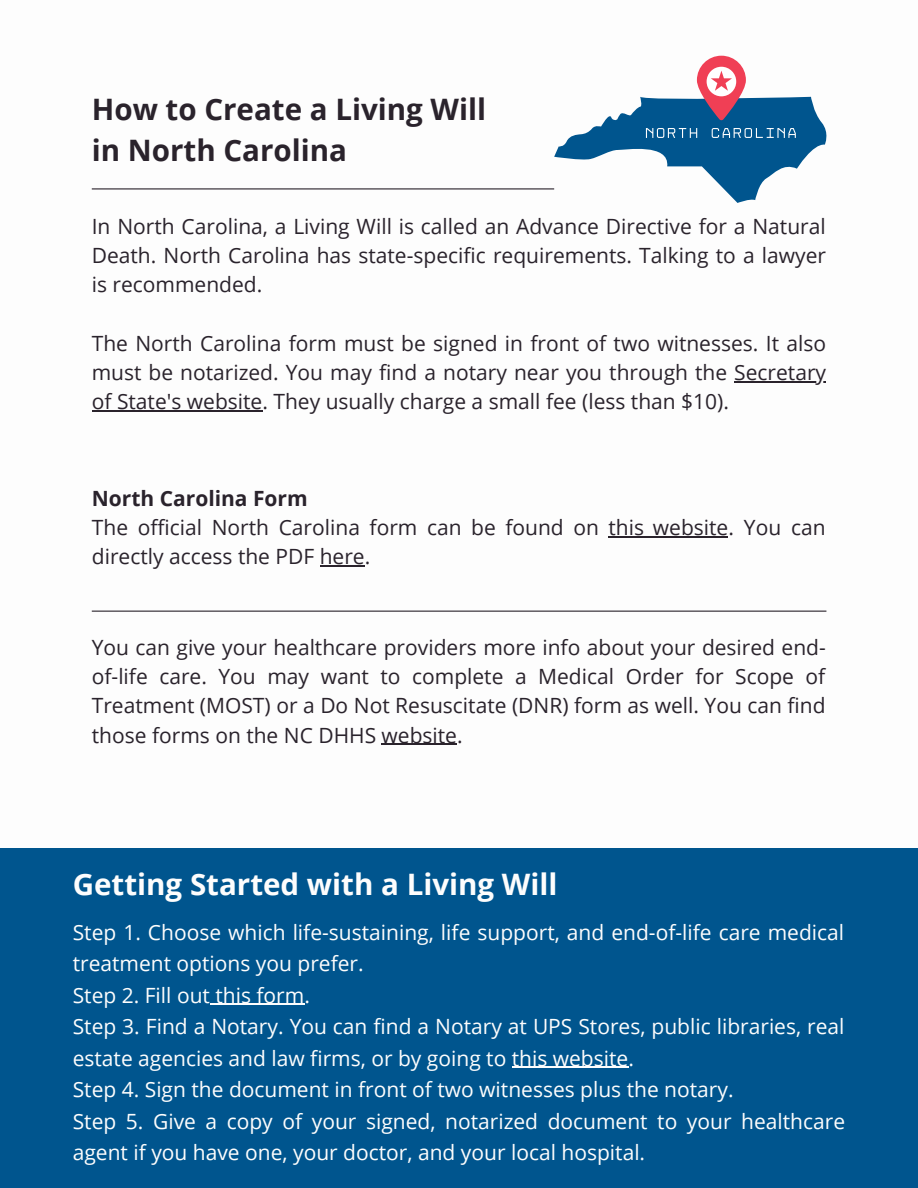
<style>
.page{position:relative;width:918px;height:1188px;background:#fff}
.page>*{position:absolute;margin:0;border:0;box-sizing:border-box;transform-origin:0 0}
.t1{font:700 29.55px "Open Sans";color:#2a232c}
.t2{font:700 29.55px "Open Sans";color:#fdfdfd}
.t3{font:21px/29.2px "Open Sans";color:#2a232c;text-align:justify}
.t4{font:21px/31.5px "Open Sans";color:#fdfdfd}
.t5{font:700 21px "Open Sans";color:#2a232c}
</style>
<div class="page">
<div style="left:0;top:848px;width:918px;height:340px;background:#00558e"></div>
<hr style="left:92px;top:188px;width:462px;height:1px;background:#2a232c">
<hr style="left:734px;top:381px;width:92px;height:2px;background:#2a232c">
<hr style="left:92px;top:411px;width:170px;height:1px;background:#2a232c">
<hr style="left:609px;top:536px;width:119px;height:1px;background:#2a232c">
<hr style="left:320px;top:566px;width:45px;height:1px;background:#2a232c">
<svg style="left:554px;top:56px;width:272px;height:147px"></svg>
<hr style="left:382px;top:744px;width:75px;height:1px;background:#2a232c">
<hr style="left:92px;top:611px;width:734px;height:1px;background:#2a232c">
<hr style="left:210px;top:1004px;width:94px;height:1px;background:#fdfdfd">
<hr style="left:512px;top:1067px;width:116px;height:1px;background:#fdfdfd">
<p class="t1" style="left:92px;top:89px;width:396px">How to Create a Living Will</p>
<p class="t1" style="left:92px;top:129px;width:257px">in North Carolina</p>
<p class="t3" style="left:92px;top:211px;width:736px">In North Carolina, a Living Will is called an Advance Directive for a Natural Death. North Carolina has state-specific requirements. Talking to a lawyer is recommended.</p>
<p class="t3" style="left:92px;top:328px;width:736px">The North Carolina form must be signed in front of two witnesses. It also must be notarized. You may find a notary near you through the Secretary of State's website. They usually charge a small fee (less than $10).</p>
<p class="t5" style="left:92px;top:484px;width:217px">North Carolina Form</p>
<p class="t3" style="left:92px;top:512px;width:735px">The official North Carolina form can be found on this website. You can directly access the PDF here.</p>
<p class="t3" style="left:92px;top:632px;width:736px">You can give your healthcare providers more info about your desired end&shy;of-life care. You may want to complete a Medical Order for Scope of Treatment (MOST) or a Do Not Resuscitate (DNR) form as well. You can find those forms on the NC DHHS website.</p>
<p class="t2" style="left:73px;top:863px;width:486px">Getting Started with a Living Will</p>
<p class="t4" style="left:73px;top:916px;width:773px">Step 1. Choose which life-sustaining, life support, and end-of-life care medical treatment options you prefer.</p>
<p class="t4" style="left:73px;top:979px;width:239px">Step 2. Fill out this form.</p>
<p class="t4" style="left:73px;top:1010px;width:773px">Step 3. Find a Notary. You can find a Notary at UPS Stores, public libraries, real estate agencies and law firms, or by going to this website.</p>
<p class="t4" style="left:73px;top:1073px;width:662px">Step 4. Sign the document in front of two witnesses plus the notary.</p>
<p class="t4" style="left:73px;top:1105px;width:774px">Step 5. Give a copy of your signed, notarized document to your healthcare agent if you have one, your doctor, and your local hospital.</p>
</div>
